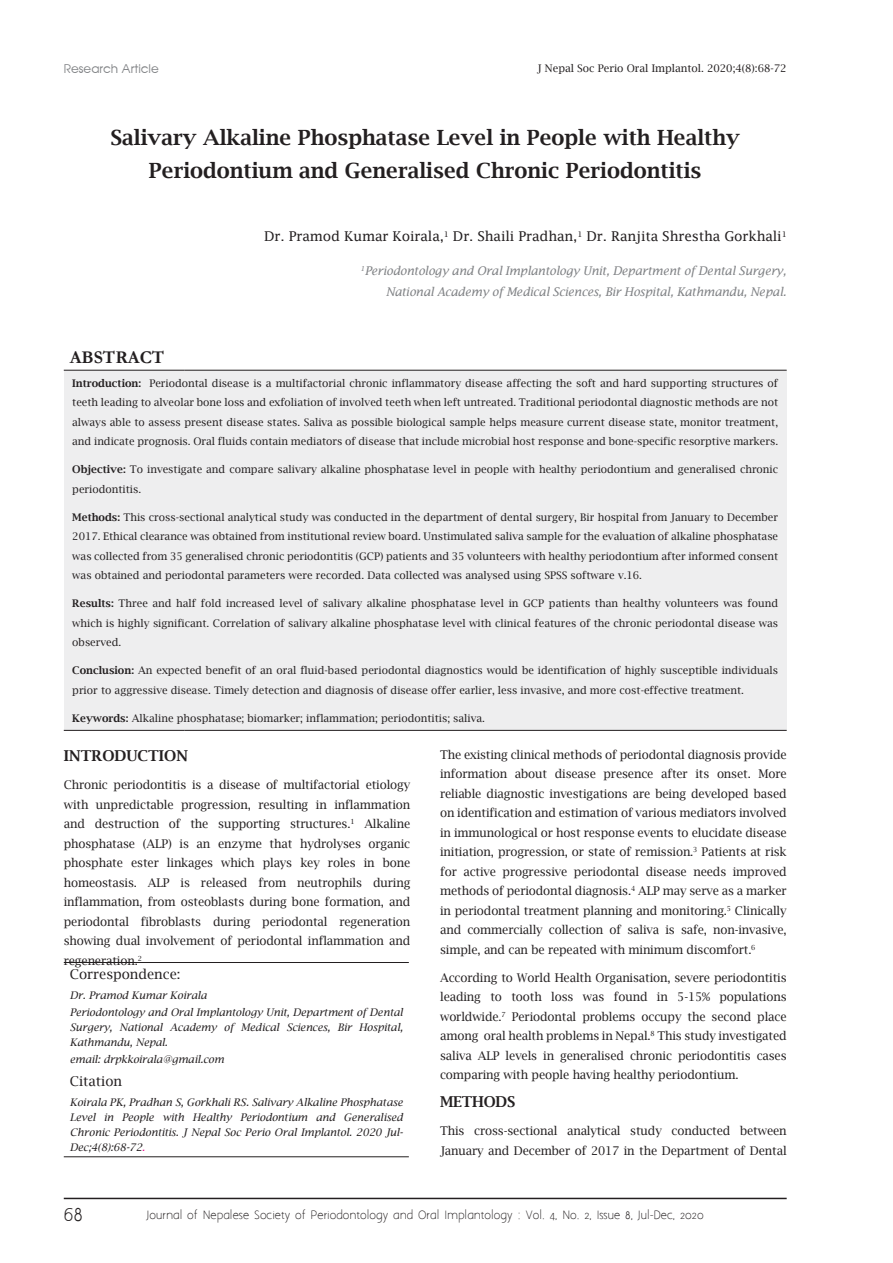
<style>
.page{position:relative;width:893px;height:1263px;background:#fff}
.page>*{position:absolute;margin:0;border:0;box-sizing:border-box;transform-origin:0 0}
.t1{font:600 21px/33px "Lucida Bright";color:#231f20;text-align:center}
.t2{font:700 18px "Garamond";color:#231f20}
.t3{font:18px "Aaargh Normal";color:#231f20}
.t4{font:600 15px "Lucida Bright";color:#231f20}
.t5{font:13.5px "Lucida Fax";letter-spacing:-.01em;color:#231f20}
.t6{font:13.5px "Lucida Bright";color:#231f20}
.t7{font:12px/19.5px "Lucida Bright";letter-spacing:-.01em;color:#231f20;text-align:justify}
.t8{font:italic 12px/21px "Lucida Fax";letter-spacing:-.03em;color:#808285;text-align:right}
.t9{font:12px "Advance Normal";color:#808285}
.t10{font:10.5px/19.5px "Lucida Bright";color:#231f20;text-align:justify}
.t11{font:italic 10.5px/15px "Lucida Bright";color:#231f20;text-align:justify}
.t12{font:10.5px "Aaargh Normal";color:#231f20}
.s1{font-weight:600}
.s2{color:#ed028c}
</style>
<div class="page">
<hr style="left:64px;top:1198px;width:723px;height:1px;background:#231f20">
<div style="left:64px;top:370px;width:723px;height:360px;background:#eeeeef"></div>
<hr style="left:64px;top:370px;width:120px;height:1px;background:#231f20">
<hr style="left:184px;top:370px;width:603px;height:1px;background:#231f20">
<hr style="left:64px;top:730px;width:120px;height:1px;background:#231f20">
<hr style="left:184px;top:730px;width:603px;height:1px;background:#231f20">
<hr style="left:64px;top:962px;width:345px;height:1px;background:#231f20">
<hr style="left:64px;top:1156px;width:345px;height:1px;background:#231f20">
<p class="t9" style="left:64px;top:62px;width:97px">Research Article</p>
<p class="t10" style="left:537px;top:58px;width:251px">J Nepal Soc Perio Oral Implantol. 2020;4(8):68-72</p>
<p class="t1" style="left:111px;top:121px;width:631px">Salivary Alkaline Phosphatase Level in People with Healthy<br>Periodontium and Generalised Chronic Periodontitis</p>
<p class="t5" style="left:264px;top:228px;width:524px">Dr. Pramod Kumar Koirala,<sup>1</sup> Dr. Shaili Pradhan,<sup>1</sup> Dr. Ranjita Shrestha Gorkhali<sup>1</sup></p>
<p class="t8" style="left:360px;top:260px;width:428px"><sup>1</sup>Periodontology and Oral Implantology Unit, Department of Dental Surgery,<br>National Academy of Medical Sciences, Bir Hospital, Kathmandu, Nepal.</p>
<p class="t2" style="left:70px;top:345px;width:96px">ABSTRACT</p>
<p class="t10" style="left:72px;top:373px;width:707px"><span class="s1">Introduction:</span> Periodontal disease is a multifactorial chronic inflammatory disease affecting the soft and hard supporting structures of teeth leading to alveolar bone loss and exfoliation of involved teeth when left untreated. Traditional periodontal diagnostic methods are not always able to assess present disease states. Saliva as possible biological sample helps measure current disease state, monitor treatment, and indicate prognosis. Oral fluids contain mediators of disease that include microbial host response and bone-specific resorptive markers.</p>
<p class="t10" style="left:72px;top:460px;width:707px"><span class="s1">Objective:</span> To investigate and compare salivary alkaline phosphatase level in people with healthy periodontium and generalised chronic periodontitis.</p>
<p class="t10" style="left:72px;top:507px;width:707px"><span class="s1">Methods:</span> This cross-sectional analytical study was conducted in the department of dental surgery, Bir hospital from January to December 2017. Ethical clearance was obtained from institutional review board. Unstimulated saliva sample for the evaluation of alkaline phosphatase was collected from 35 generalised chronic periodontitis (GCP) patients and 35 volunteers with healthy periodontium after informed consent was obtained and periodontal parameters were recorded. Data collected was analysed using SPSS software v.16.</p>
<p class="t10" style="left:72px;top:594px;width:707px"><span class="s1">Results:</span> Three and half fold increased level of salivary alkaline phosphatase level in GCP patients than healthy volunteers was found which is highly significant. Correlation of salivary alkaline phosphatase level with clinical features of the chronic periodontal disease was observed.</p>
<p class="t10" style="left:72px;top:661px;width:707px"><span class="s1">Conclusion:</span> An expected benefit of an oral fluid-based periodontal diagnostics would be identification of highly susceptible individuals prior to aggressive disease. Timely detection and diagnosis of disease offer earlier, less invasive, and more cost-effective treatment.</p>
<p class="t10" style="left:72px;top:708px;width:414px"><span class="s1">Keywords:</span> Alkaline phosphatase; biomarker; inflammation; periodontitis; saliva.</p>
<p class="t4" style="left:64px;top:747px;width:126px">INTRODUCTION</p>
<p class="t7" style="left:64px;top:775px;width:348px">Chronic periodontitis is a disease of multifactorial etiology with unpredictable progression, resulting in inflammation and destruction of the supporting structures.<sup>1</sup> Alkaline phosphatase (ALP) is an enzyme that hydrolyses organic phosphate ester linkages which plays key roles in bone homeostasis. ALP is released from neutrophils during inflammation, from osteoblasts during bone formation, and periodontal fibroblasts during periodontal regeneration showing dual involvement of periodontal inflammation and regeneration.<sup>2</sup></p>
<p class="t7" style="left:440px;top:745px;width:348px">The existing clinical methods of periodontal diagnosis provide information about disease presence after its onset. More reliable diagnostic investigations are being developed based on identification and estimation of various mediators involved in immunological or host response events to elucidate disease initiation, progression, or state of remission.<sup>3</sup> Patients at risk for active progressive periodontal disease needs improved methods of periodontal diagnosis.<sup>4</sup> ALP may serve as a marker in periodontal treatment planning and monitoring.<sup>5</sup> Clinically and commercially collection of saliva is safe, non-invasive, simple, and can be repeated with minimum discomfort.<sup>6</sup></p>
<p class="t7" style="left:440px;top:968px;width:348px">According to World Health Organisation, severe periodontitis leading to tooth loss was found in 5-15% populations worldwide.<sup>7</sup> Periodontal problems occupy the second place among oral health problems in Nepal.<sup>8</sup> This study investigated saliva ALP levels in generalised chronic periodontitis cases comparing with people having healthy periodontium.</p>
<p class="t4" style="left:440px;top:1093px;width:77px">METHODS</p>
<p class="t7" style="left:440px;top:1121px;width:348px">This cross-sectional analytical study conducted between<br>January and December of 2017 in the Department of Dental</p>
<p class="t6" style="left:70px;top:966px;width:112px">Correspondence:</p>
<p class="t11" style="left:70px;top:988px;width:139px">Dr. Pramod Kumar Koirala</p>
<p class="t11" style="left:70px;top:1005px;width:335px">Periodontology and Oral Implantology Unit, Department of Dental Surgery, National Academy of Medical Sciences, Bir Hospital, Kathmandu, Nepal.</p>
<p class="t11" style="left:70px;top:1052px;width:156px">email: drpkkoirala@gmail.com</p>
<p class="t6" style="left:70px;top:1073px;width:54px">Citation</p>
<p class="t11" style="left:70px;top:1094px;width:335px">Koirala PK, Pradhan S, Gorkhali RS. Salivary Alkaline Phosphatase Level in People with Healthy Periodontium and Generalised Chronic Periodontitis. J Nepal Soc Perio Oral Implantol. 2020 Jul-Dec;4(8):68-72<span class="s2">.</span></p>
<h2 class="t3" style="left:64px;top:1204px;width:21px">68</h2>
<p class="t12" style="left:147px;top:1209px;width:559px">Journal of Nepalese Society of Periodontology and Oral Implantology : Vol. 4, No. 2, Issue 8, Jul-Dec, 2020</p>
</div>
